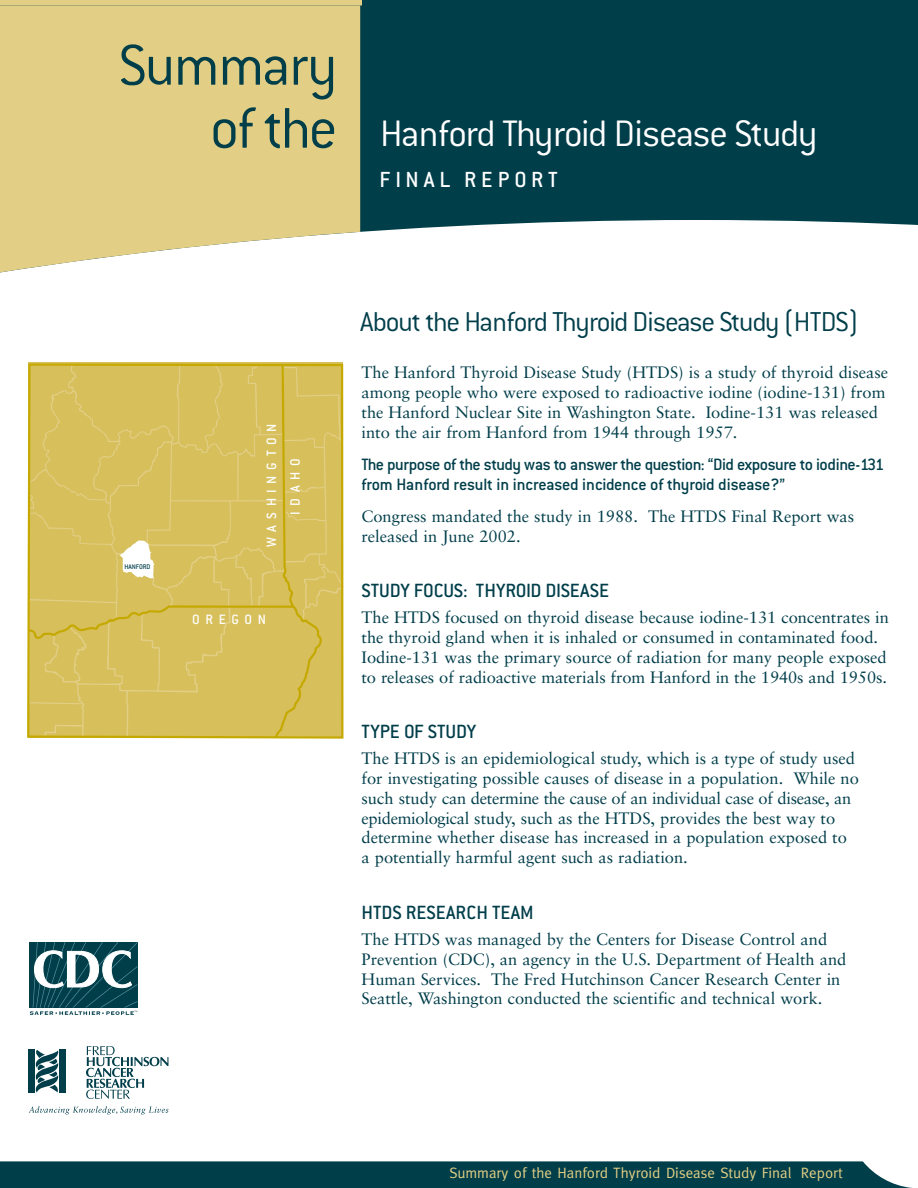
<style>
.page{position:relative;width:918px;height:1188px;background:#fff}
.page>*{position:absolute;margin:0;border:0;box-sizing:border-box;transform-origin:0 0}
.t1{font:300 63px "Conduit ITC";letter-spacing:-.02em;color:#003e4a}
.t2{font:300 40.5px "Conduit ITC";letter-spacing:-.03em;color:#fff}
.t3{font:300 30px "Conduit ITC";letter-spacing:-.04em;color:#003e4a}
.t4{font:500 24px "Conduit ITC";letter-spacing:.21em;color:#fff}
.t5{font:500 21px "Conduit ITC";color:#003e4a}
.t6{font:500 18px/20px "Conduit ITC";letter-spacing:-.015em;color:#003e4a}
.t7{font:16.5px/19.8px "Sabon";color:#003e4a}
.t8{font:15px "Meta";color:#e3cf85}
.t9{font:500 14.85px "Conduit ITC";letter-spacing:.375em;color:#fff}
.t10{font:500 7.35px "Conduit ITC";color:#003e4a}
.s1{font-size:63px;color:#003e4a}
</style>
<div class="page">
<svg style="left:27px;top:363px;width:316px;height:375px;background:#d6be5a"></svg>
<svg style="left:120px;top:540px;width:35px;height:38px"></svg>
<div style="left:360px;top:0;width:558px;height:5px;background:#003e4a"></div>
<div style="left:0;top:0;width:361px;height:5px;background:#e2ce84"></div>
<svg style="left:360px;top:5px;width:558px;height:227px;background:#0c4751"></svg>
<svg style="left:0;top:5px;width:360px;height:268px;background:#e3d18d"></svg>
<div style="left:0;top:1161px;width:912px;height:27px;background:#003e4a"></div>
<svg style="left:30px;top:942px;width:107px;height:73px"></svg>
<div style="left:28px;top:1050px;width:7px;height:43px;background:#003e4a"></div>
<div style="left:59px;top:1050px;width:7px;height:43px;background:#003e4a"></div>
<svg style="left:35px;top:1050px;width:24px;height:43px"></svg>
<svg style="left:86px;top:1046px;width:82px;height:53px"></svg>
<svg style="left:29px;top:1106px;width:139px;height:8px"></svg>
<h1 class="t1" style="left:119px;top:43px;width:220px">Summary</h1>
<h2 class="t2" style="left:210px;top:120px;width:609px"><span class="s1">of the</span> Hanford Thyroid Disease Study</h2>
<p class="t10" style="left:124px;top:564px;width:28px">HANFORD</p>
<p class="t9" style="left:267px;top:547px;width:125px;rotate:-90deg">WASHINGTON</p>
<p class="t9" style="left:290px;top:515px;width:58px;rotate:-90deg">IDAHO</p>
<p class="t9" style="left:192px;top:614px;width:75px">OREGON</p>
<h3 class="t4" style="left:379px;top:171px;width:180px">FINAL REPORT</h3>
<h3 class="t3" style="left:360px;top:311px;width:500px">About the Hanford Thyroid Disease Study (HTDS)</h3>
<p class="t7" style="left:362px;top:364px;width:528px">The Hanford Thyroid Disease Study (HTDS) is a study of thyroid disease among people who were exposed to radioactive iodine (iodine-131) from the Hanford Nuclear Site in Washington State. Iodine-131 was released into the air from Hanford from 1944 through 1957.</p>
<p class="t6" style="left:362px;top:456px;width:524px">The purpose of the study was to answer the question: “Did exposure to iodine-131 from Hanford result in increased incidence of thyroid disease?”</p>
<p class="t7" style="left:362px;top:507px;width:494px">Congress mandated the study in 1988. The HTDS Final Report was released in June 2002.</p>
<p class="t5" style="left:362px;top:583px;width:249px">STUDY FOCUS: THYROID DISEASE</p>
<p class="t7" style="left:362px;top:609px;width:529px">The HTDS focused on thyroid disease because iodine-131 concentrates in the thyroid gland when it is inhaled or consumed in contaminated food.<br>Iodine-131 was the primary source of radiation for many people exposed to releases of radioactive materials from Hanford in the 1940s and 1950s.</p>
<p class="t5" style="left:362px;top:724px;width:116px">TYPE OF STUDY</p>
<p class="t7" style="left:362px;top:750px;width:499px">The HTDS is an epidemiological study, which is a type of study used for investigating possible causes of disease in a population. While no such study can determine the cause of an individual case of disease, an epidemiological study, such as the HTDS, provides the best way to determine whether disease has increased in a population exposed to a potentially harmful agent such as radiation.</p>
<p class="t5" style="left:362px;top:905px;width:174px">HTDS RESEARCH TEAM</p>
<p class="t7" style="left:362px;top:931px;width:486px">The HTDS was managed by the Centers for Disease Control and Prevention (CDC), an agency in the U.S. Department of Health and Human Services. The Fred Hutchinson Cancer Research Center in Seattle, Washington conducted the scientific and technical work.</p>
<p class="t8" style="left:450px;top:1167px;width:395px">Summary of the Hanford Thyroid Disease Study Final Report</p>
</div>
